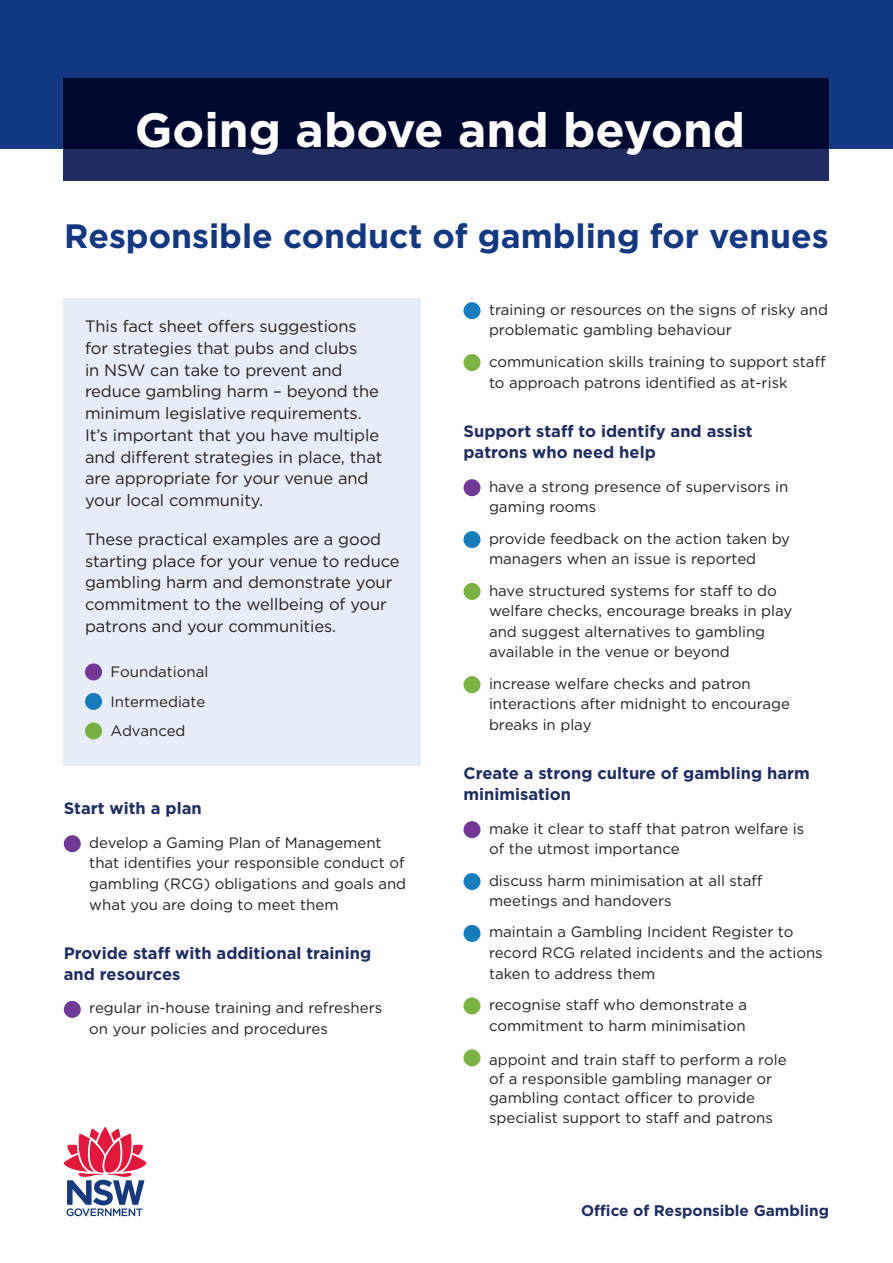
<style>
.page{position:relative;width:893px;height:1263px;background:#fff}
.page>*{position:absolute;margin:0;border:0;box-sizing:border-box;transform-origin:0 0}
.Guideline_title{font:700 48px "Gotham";color:#fff}
.Heading_2{font:700 33.75px "Gotham";color:#113880}
.Body{font:16.5px/21.8px "Gotham";letter-spacing:-.005em;color:#231f20}
.Strategy{font:700 16.5px/21.3px "Gotham";color:#1e2c60}
.Footer_Pg_no{font:700 15.3px "Gotham";color:#1e2c60}
.Body_smaller{font:15px/20.7px "Gotham";color:#231f20}
</style>
<div class="page">
<svg style="left:64px;top:1127px;width:82px;height:89px"></svg>
<div style="left:64px;top:298px;width:357px;height:467px;background:#e6edf6"></div>
<div style="left:85px;top:663px;width:17px;height:17px;background:#713896;border-radius:50%"></div>
<div style="left:85px;top:693px;width:17px;height:17px;background:#167cbb;border-radius:50%"></div>
<div style="left:85px;top:722px;width:17px;height:17px;background:#77b242;border-radius:50%"></div>
<div style="left:64px;top:835px;width:17px;height:17px;background:#713896;border-radius:50%"></div>
<div style="left:64px;top:1001px;width:17px;height:17px;background:#713896;border-radius:50%"></div>
<div style="left:463px;top:302px;width:17px;height:17px;background:#167cbb;border-radius:50%"></div>
<div style="left:463px;top:354px;width:17px;height:17px;background:#77b242;border-radius:50%"></div>
<div style="left:463px;top:479px;width:17px;height:17px;background:#713896;border-radius:50%"></div>
<div style="left:463px;top:531px;width:17px;height:17px;background:#167cbb;border-radius:50%"></div>
<div style="left:463px;top:583px;width:17px;height:17px;background:#77b242;border-radius:50%"></div>
<div style="left:463px;top:676px;width:17px;height:17px;background:#77b242;border-radius:50%"></div>
<div style="left:463px;top:821px;width:17px;height:17px;background:#713896;border-radius:50%"></div>
<div style="left:463px;top:873px;width:17px;height:17px;background:#167cbb;border-radius:50%"></div>
<div style="left:463px;top:925px;width:17px;height:17px;background:#167cbb;border-radius:50%"></div>
<div style="left:463px;top:997px;width:17px;height:17px;background:#77b242;border-radius:50%"></div>
<div style="left:463px;top:1049px;width:17px;height:17px;background:#77b242;border-radius:50%"></div>
<div style="left:0;top:0;width:893px;height:149px;background:#113880"></div>
<svg style="left:64px;top:79px;width:765px;height:102px;fill:#020930"></svg>
<p class="Guideline_title" style="left:135px;top:98px;width:612px">Going above and beyond</p>
<p class="Heading_2" style="left:64px;top:214px;width:766px">Responsible conduct of gambling for venues</p>
<p class="Body" style="left:85px;top:315px;width:299px">This fact sheet offers suggestions for strategies that pubs and clubs<br>in NSW can take to prevent and reduce gambling harm – beyond the minimum legislative requirements.<br>It’s important that you have multiple and different strategies in place, that are appropriate for your venue and your local community.</p>
<p class="Body" style="left:85px;top:528px;width:316px">These practical examples are a good starting place for your venue to reduce gambling harm and demonstrate your commitment to the wellbeing of your patrons and your communities.</p>
<p class="Body_smaller" style="left:111px;top:661px;width:99px">Foundational</p>
<p class="Body_smaller" style="left:111px;top:691px;width:96px">Intermediate</p>
<p class="Body_smaller" style="left:111px;top:720px;width:76px">Advanced</p>
<p class="Strategy" style="left:64px;top:798px;width:139px">Start with a plan</p>
<p class="Body_smaller" style="left:89px;top:832px;width:318px">develop a Gaming Plan of Management that identifies your responsible conduct of gambling (RCG) obligations and goals and what you are doing to meet them</p>
<p class="Strategy" style="left:64px;top:942px;width:309px">Provide staff with additional training and resources</p>
<p class="Body_smaller" style="left:89px;top:997px;width:294px">regular in-house training and refreshers on your policies and procedures</p>
<p class="Body_smaller" style="left:489px;top:299px;width:341px">training or resources on the signs of risky and problematic gambling behaviour</p>
<p class="Body_smaller" style="left:489px;top:350px;width:338px;line-height:21.3px">communication skills training to support staff to approach patrons identified as at-risk</p>
<p class="Strategy" style="left:463px;top:420px;width:291px">Support staff to identify and assist patrons who need help</p>
<p class="Body_smaller" style="left:489px;top:476px;width:301px">have a strong presence of supervisors in gaming rooms</p>
<p class="Body_smaller" style="left:489px;top:528px;width:303px">provide feedback on the action taken by managers when an issue is reported</p>
<p class="Body_smaller" style="left:489px;top:579px;width:305px">have structured systems for staff to do welfare checks, encourage breaks in play and suggest alternatives to gambling available in the venue or beyond</p>
<p class="Body_smaller" style="left:489px;top:673px;width:302px">increase welfare checks and patron interactions after midnight to encourage breaks in play</p>
<p class="Strategy" style="left:463px;top:762px;width:348px">Create a strong culture of gambling harm minimisation</p>
<p class="Body_smaller" style="left:489px;top:818px;width:317px">make it clear to staff that patron welfare is of the utmost importance</p>
<p class="Body_smaller" style="left:489px;top:869px;width:275px">discuss harm minimisation at all staff meetings and handovers</p>
<p class="Body_smaller" style="left:489px;top:921px;width:335px">maintain a Gambling Incident Register to record RCG related incidents and the actions taken to address them</p>
<p class="Body_smaller" style="left:489px;top:994px;width:260px">recognise staff who demonstrate a commitment to harm minimisation</p>
<p class="Body_smaller" style="left:489px;top:1050px;width:299px;line-height:19px">appoint and train staff to perform a role of a responsible gambling manager or gambling contact officer to provide specialist support to staff and patrons</p>
<p class="Footer_Pg_no" style="left:581px;top:1201px;width:249px">Office of Responsible Gambling</p>
</div>
